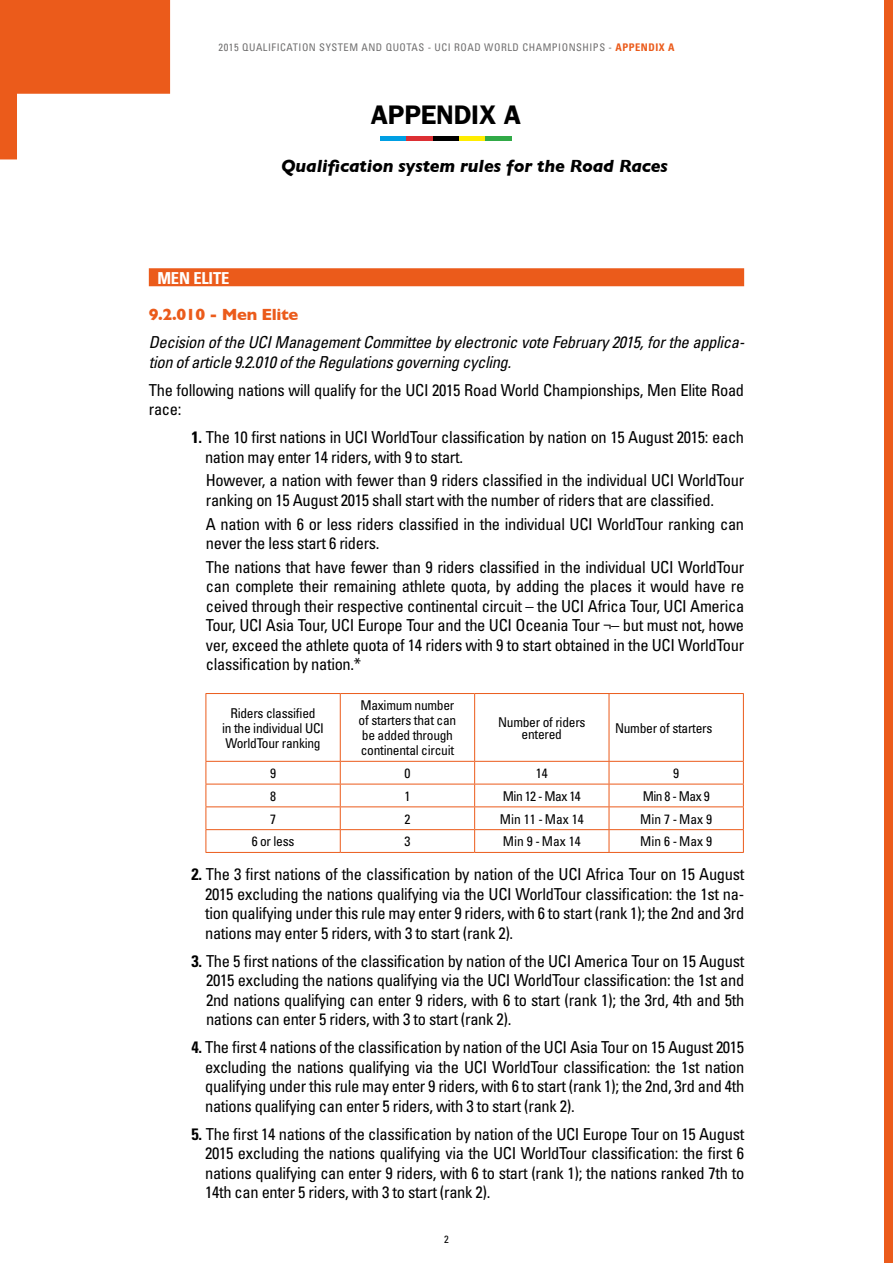
<style>
.page{position:relative;width:893px;height:1263px;background:#fff}
.page>*{position:absolute;margin:0;border:0;box-sizing:border-box;transform-origin:0 0}
.t1{font:600 27px "Franklin Gothic";letter-spacing:-.01em;color:#000}
.t2{font:italic 700 18px "Gill Sans";letter-spacing:-.01em;color:#000}
.t3{font:condensed 16.5px/19.5px "Univers";letter-spacing:-.02em;color:#000;text-align:justify}
.t4{font:italic condensed 16.5px/19.5px "Univers";letter-spacing:-.02em;color:#000}
.t5{font:700 16.5px "Gill Sans";letter-spacing:-.02em;color:#eb5b1b}
.t6{font:700 condensed 16.5px "Univers";letter-spacing:-.01em;color:#fff}
.t7{font:condensed 13.5px/15px "Univers";letter-spacing:-.02em;color:#000;text-align:center}
.t8{font:condensed 13.5px "Univers";letter-spacing:-.04em;color:#000}
.t9{font:condensed 13.5px "Univers";color:#000}
.t10{font:condensed 10.5px "Univers";letter-spacing:.05em;color:#706f6f}
.t11{font:condensed 10.5px "Univers";color:#000}
.s1{font-weight:700;color:#eb5b1b}
.s2{font-weight:700}
</style>
<div class="page">
<div style="left:884px;top:0;width:9px;height:1263px;background:#eb5b1b"></div>
<div style="left:149px;top:268px;width:595px;height:18px;background:#eb5b1b"></div>
<div style="left:380px;top:136px;width:26px;height:5px;background:#009fe3"></div>
<div style="left:406px;top:136px;width:27px;height:5px;background:#dc2f34"></div>
<div style="left:433px;top:136px;width:26px;height:5px;background:#000"></div>
<div style="left:459px;top:136px;width:27px;height:5px;background:#ffed00"></div>
<div style="left:486px;top:136px;width:26px;height:5px;background:#31aa47"></div>
<svg style="left:0;top:0;width:170px;height:159px"></svg>
<svg style="left:207px;top:694px;width:536px;height:158px"></svg>
<hr style="left:206px;top:693px;width:134px;height:1px;background:#eb5b1b">
<hr style="left:206px;top:694px;width:1px;height:67px;background:#eb5b1b">
<hr style="left:340px;top:693px;width:135px;height:1px;background:#eb5b1b">
<hr style="left:340px;top:694px;width:1px;height:67px;background:#eb5b1b">
<hr style="left:475px;top:693px;width:134px;height:1px;background:#eb5b1b">
<hr style="left:474px;top:694px;width:1px;height:67px;background:#eb5b1b">
<hr style="left:609px;top:693px;width:135px;height:1px;background:#eb5b1b">
<hr style="left:609px;top:694px;width:1px;height:67px;background:#eb5b1b">
<hr style="left:743px;top:694px;width:1px;height:67px;background:#eb5b1b">
<hr style="left:206px;top:761px;width:134px;height:1px;background:#eb5b1b">
<hr style="left:340px;top:761px;width:135px;height:1px;background:#eb5b1b">
<hr style="left:475px;top:761px;width:134px;height:1px;background:#eb5b1b">
<hr style="left:609px;top:761px;width:135px;height:1px;background:#eb5b1b">
<hr style="left:206px;top:784px;width:134px;height:1px;background:#eb5b1b">
<hr style="left:340px;top:784px;width:135px;height:1px;background:#eb5b1b">
<hr style="left:475px;top:784px;width:134px;height:1px;background:#eb5b1b">
<hr style="left:609px;top:784px;width:135px;height:1px;background:#eb5b1b">
<hr style="left:206px;top:806px;width:134px;height:1px;background:#eb5b1b">
<hr style="left:340px;top:806px;width:135px;height:1px;background:#eb5b1b">
<hr style="left:475px;top:806px;width:134px;height:1px;background:#eb5b1b">
<hr style="left:609px;top:806px;width:135px;height:1px;background:#eb5b1b">
<hr style="left:206px;top:829px;width:134px;height:1px;background:#eb5b1b">
<svg style="left:206px;top:762px;width:1px;height:90px"></svg>
<hr style="left:340px;top:829px;width:135px;height:1px;background:#eb5b1b">
<svg style="left:340px;top:762px;width:1px;height:90px"></svg>
<hr style="left:475px;top:829px;width:134px;height:1px;background:#eb5b1b">
<svg style="left:474px;top:762px;width:1px;height:90px"></svg>
<hr style="left:609px;top:829px;width:135px;height:1px;background:#eb5b1b">
<svg style="left:609px;top:762px;width:1px;height:90px"></svg>
<svg style="left:743px;top:762px;width:1px;height:90px"></svg>
<hr style="left:206px;top:852px;width:134px;height:1px;background:#eb5b1b">
<hr style="left:340px;top:852px;width:135px;height:1px;background:#eb5b1b">
<hr style="left:475px;top:852px;width:134px;height:1px;background:#eb5b1b">
<hr style="left:609px;top:852px;width:135px;height:1px;background:#eb5b1b">
<p class="t10" style="left:219px;top:41px;width:457px">2015 QUALIFICATION SYSTEM AND QUOTAS - UCI ROAD WORLD CHAMPIONSHIPS - <span class="s1">APPENDIX A</span></p>
<h1 class="t1" style="left:371px;top:99px;width:152px">APPENDIX A</h1>
<p class="t2" style="left:281px;top:155px;width:388px">Qualification system rules for the Road Races</p>
<p class="t6" style="left:157px;top:268px;width:74px">MEN ELITE</p>
<p class="t5" style="left:149px;top:301px;width:151px">9.2.010 - Men Elite</p>
<p class="t4" style="left:149px;top:332px;width:597px">Decision of the UCI Management Committee by electronic vote February 2015, for the applica&shy;tion of article 9.2.010 of the Regulations governing cycling.</p>
<p class="t3" style="left:149px;top:380px;width:597px">The following nations will qualify for the UCI 2015 Road World Championships, Men Elite Road race:</p>
<p class="t3" style="left:205px;top:427px;width:541px;text-indent:-14px"><span class="s2">1.</span> The 10 first nations in UCI WorldTour classification by nation on 15 August 2015: each nation may enter 14 riders, with 9 to start.</p>
<p class="t3" style="left:206px;top:470px;width:540px">However, a nation with fewer than 9 riders classified in the individual UCI WorldTour ranking on 15 August 2015 shall start with the number of riders that are classified.</p>
<p class="t3" style="left:206px;top:514px;width:540px">A nation with 6 or less riders classified in the individual UCI WorldTour ranking can never the less start 6 riders.</p>
<p class="t3" style="left:206px;top:557px;width:540px">The nations that have fewer than 9 riders classified in the individual UCI WorldTour can complete their remaining athlete quota, by adding the places it would have re ceived through their respective continental circuit – the UCI Africa Tour, UCI America Tour, UCI Asia Tour, UCI Europe Tour and the UCI Oceania Tour ¬– but must not, howe ver, exceed the athlete quota of 14 riders with 9 to start obtained in the UCI WorldTour classification by nation.*</p>
<p class="t7" style="left:222px;top:705px;width:103px">Riders classified<br>in the individual UCI<br>WorldTour ranking</p>
<p class="t7" style="left:359px;top:698px;width:99px;text-align:left">Maximum number of starters that can be added through continental circuit</p>
<p class="t7" style="left:498px;top:716px;width:89px;line-height:12px">Number of riders entered</p>
<p class="t7" style="left:615px;top:720px;width:99px">Number of starters</p>
<p class="t7" style="left:270px;top:766px;width:7px">9</p>
<p class="t7" style="left:404px;top:766px;width:7px">0</p>
<p class="t7" style="left:536px;top:766px;width:13px">14</p>
<p class="t7" style="left:673px;top:766px;width:7px">9</p>
<p class="t7" style="left:270px;top:788px;width:7px">8</p>
<p class="t7" style="left:404px;top:788px;width:7px">1</p>
<p class="t8" style="left:503px;top:787px;width:79px">Min 12 - Max 14</p>
<p class="t7" style="left:643px;top:788px;width:68px">Min 8 - Max 9</p>
<p class="t7" style="left:270px;top:811px;width:7px">7</p>
<p class="t7" style="left:404px;top:811px;width:7px">2</p>
<p class="t9" style="left:500px;top:810px;width:85px">Min 11 - Max 14</p>
<p class="t7" style="left:640px;top:811px;width:73px">Min 7 - Max 9</p>
<p class="t7" style="left:252px;top:834px;width:44px">6 or less</p>
<p class="t7" style="left:404px;top:834px;width:7px">3</p>
<p class="t7" style="left:503px;top:834px;width:79px">Min 9 - Max 14</p>
<p class="t7" style="left:640px;top:834px;width:73px">Min 6 - Max 9</p>
<p class="t3" style="left:205px;top:864px;width:541px;text-indent:-14px"><span class="s2">2.</span> The 3 first nations of the classification by nation of the UCI Africa Tour on 15 August 2015 excluding the nations qualifying via the UCI WorldTour classification: the 1st na&shy;tion qualifying under this rule may enter 9 riders, with 6 to start (rank 1); the 2nd and 3rd nations may enter 5 riders, with 3 to start (rank 2).</p>
<p class="t3" style="left:206px;top:951px;width:540px;text-indent:-15px"><span class="s2">3.</span> The 5 first nations of the classification by nation of the UCI America Tour on 15 August 2015 excluding the nations qualifying via the UCI WorldTour classification: the 1st and 2nd nations qualifying can enter 9 riders, with 6 to start (rank 1); the 3rd, 4th and 5th nations can enter 5 riders, with 3 to start (rank 2).</p>
<p class="t3" style="left:205px;top:1037px;width:541px;text-indent:-14px"><span class="s2">4.</span> The first 4 nations of the classification by nation of the UCI Asia Tour on 15 August 2015 excluding the nations qualifying via the UCI WorldTour classification: the 1st nation qualifying under this rule may enter 9 riders, with 6 to start (rank 1); the 2nd, 3rd and 4th nations qualifying can enter 5 riders, with 3 to start (rank 2).</p>
<p class="t3" style="left:205px;top:1124px;width:541px;text-indent:-14px"><span class="s2">5.</span> The first 14 nations of the classification by nation of the UCI Europe Tour on 15 August 2015 excluding the nations qualifying via the UCI WorldTour classification: the first 6 nations qualifying can enter 9 riders, with 6 to start (rank 1); the nations ranked 7th to 14th can enter 5 riders, with 3 to start (rank 2).</p>
<p class="t11" style="left:444px;top:1233px;width:6px">2</p>
</div>
